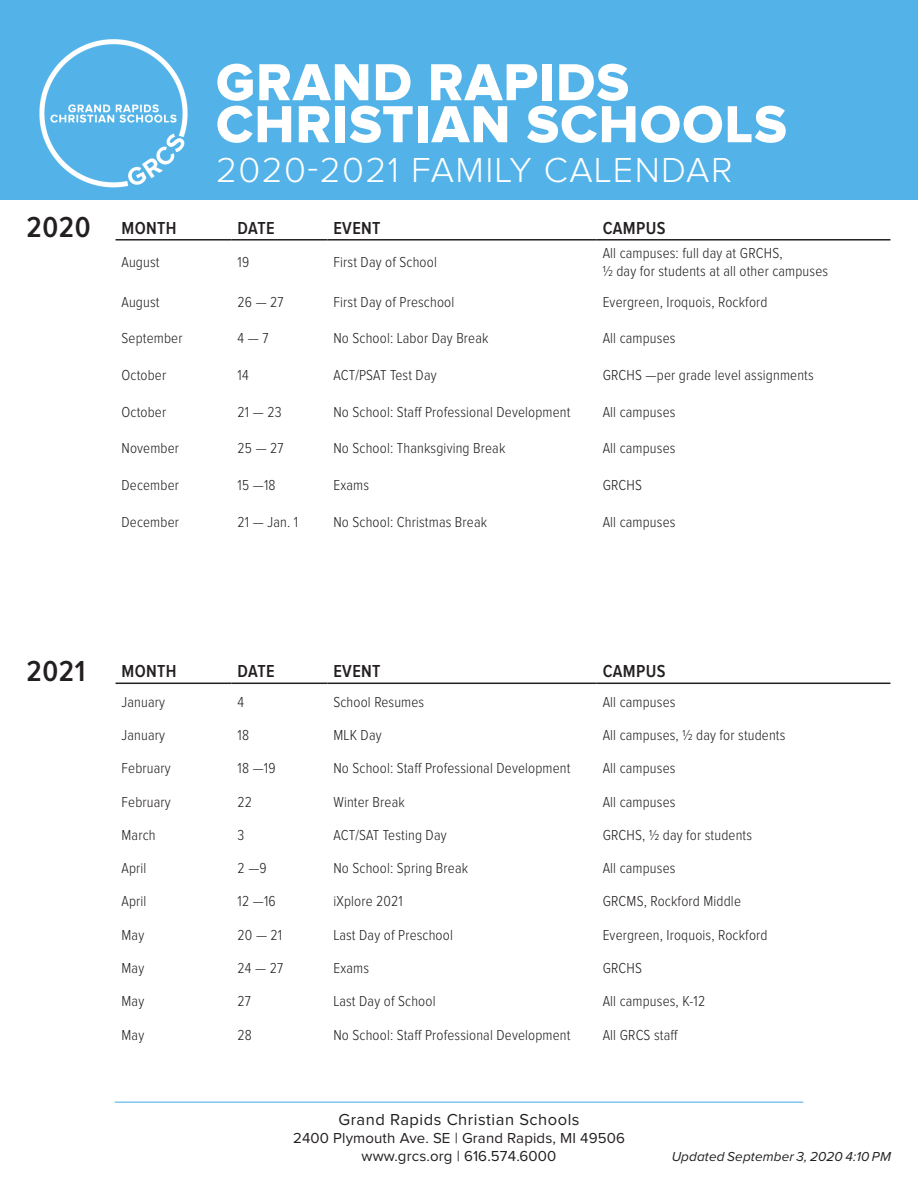
<style>
.page{position:relative;width:918px;height:1188px;background:#fff}
.page>*{position:absolute;margin:0;border:0;box-sizing:border-box;transform-origin:0 0}
.t1{font:54px/42px "Proxima Nova Extrabld";letter-spacing:.02em;color:#fff}
.t2{font:300 36px "Proxima Nova";letter-spacing:.04em;color:#fff}
.t3{font:600 30px "Proxima Nova Cond";letter-spacing:.02em;color:#231f20}
.t4{font:600 18px "Proxima Nova Cond";letter-spacing:.02em;color:#231f20}
.t5{font:16.5px "Proxima Nova";letter-spacing:.03em;color:#231f20}
.t6{font:300 15px/18px "Proxima Nova Cond";letter-spacing:.01em;color:#231f20}
.t7{font:15px "Proxima Nova";letter-spacing:.01em;color:#231f20}
.t8{font:italic 13.5px "Proxima Nova";letter-spacing:.01em;color:#231f20}
</style>
<div class="page">
<div style="left:0;top:0;width:918px;height:200px;background:#53b3e8"></div>
<img style="left:39px;top:39px;width:149px;height:149px">
<hr style="left:115px;top:1102px;width:688px;height:1px;background:#53b3e8">
<hr style="left:116px;top:239px;width:116px;height:2px;background:#231f20">
<hr style="left:232px;top:239px;width:95px;height:2px;background:#231f20">
<hr style="left:327px;top:239px;width:270px;height:2px;background:#231f20">
<hr style="left:597px;top:239px;width:293px;height:2px;background:#231f20">
<hr style="left:116px;top:683px;width:116px;height:1px;background:#231f20">
<hr style="left:232px;top:683px;width:95px;height:1px;background:#231f20">
<hr style="left:327px;top:683px;width:270px;height:1px;background:#231f20">
<hr style="left:597px;top:683px;width:293px;height:1px;background:#231f20">
<p class="t3" style="left:26px;top:211px;width:66px">2020</p>
<p class="t1" style="left:216px;top:63px;width:572px">GRAND RAPIDS<br>CHRISTIAN SCHOOLS</p>
<h2 class="t2" style="left:216px;top:150px;width:518px">2020-2021 FAMILY CALENDAR</h2>
<p class="t4" style="left:122px;top:218px;width:57px">MONTH</p>
<p class="t4" style="left:238px;top:218px;width:38px">DATE</p>
<p class="t4" style="left:333px;top:218px;width:49px">EVENT</p>
<p class="t4" style="left:603px;top:218px;width:64px">CAMPUS</p>
<p class="t6" style="left:122px;top:254px;width:39px">August</p>
<p class="t6" style="left:238px;top:254px;width:13px">19</p>
<p class="t6" style="left:333px;top:254px;width:105px">First Day of School</p>
<p class="t6" style="left:603px;top:245px;width:227px">All campuses: full day at GRCHS,<br>½ day for students at all other campuses</p>
<p class="t6" style="left:122px;top:293px;width:39px">August</p>
<p class="t6" style="left:238px;top:293px;width:48px">26 — 27</p>
<p class="t6" style="left:333px;top:293px;width:122px">First Day of Preschool</p>
<p class="t6" style="left:603px;top:293px;width:166px">Evergreen, Iroquois, Rockford</p>
<p class="t6" style="left:122px;top:330px;width:62px">September</p>
<p class="t6" style="left:238px;top:330px;width:32px">4 — 7</p>
<p class="t6" style="left:333px;top:330px;width:157px">No School: Labor Day Break</p>
<p class="t6" style="left:603px;top:330px;width:74px">All campuses</p>
<p class="t6" style="left:122px;top:366px;width:46px">October</p>
<p class="t6" style="left:238px;top:366px;width:13px">14</p>
<p class="t6" style="left:333px;top:366px;width:105px">ACT/PSAT Test Day</p>
<p class="t6" style="left:603px;top:366px;width:213px">GRCHS —per grade level assignments</p>
<p class="t6" style="left:122px;top:403px;width:46px">October</p>
<p class="t6" style="left:238px;top:403px;width:45px">21 — 23</p>
<p class="t6" style="left:333px;top:403px;width:239px">No School: Staff Professional Development</p>
<p class="t6" style="left:603px;top:403px;width:74px">All campuses</p>
<p class="t6" style="left:122px;top:440px;width:59px">November</p>
<p class="t6" style="left:238px;top:440px;width:47px">25 — 27</p>
<p class="t6" style="left:333px;top:440px;width:173px">No School: Thanksgiving Break</p>
<p class="t6" style="left:603px;top:440px;width:74px">All campuses</p>
<p class="t6" style="left:122px;top:477px;width:59px">December</p>
<p class="t6" style="left:238px;top:477px;width:39px">15 —18</p>
<p class="t6" style="left:333px;top:477px;width:37px">Exams</p>
<p class="t6" style="left:603px;top:477px;width:41px">GRCHS</p>
<p class="t6" style="left:122px;top:513px;width:59px">December</p>
<p class="t6" style="left:238px;top:513px;width:62px">21 — Jan. 1</p>
<p class="t6" style="left:333px;top:513px;width:155px">No School: Christmas Break</p>
<p class="t6" style="left:603px;top:513px;width:74px">All campuses</p>
<p class="t3" style="left:26px;top:654px;width:60px">2021</p>
<p class="t4" style="left:122px;top:661px;width:57px">MONTH</p>
<p class="t4" style="left:238px;top:661px;width:38px">DATE</p>
<p class="t4" style="left:333px;top:661px;width:49px">EVENT</p>
<p class="t4" style="left:603px;top:661px;width:64px">CAMPUS</p>
<p class="t6" style="left:122px;top:693px;width:45px">January</p>
<p class="t6" style="left:238px;top:693px;width:8px">4</p>
<p class="t6" style="left:333px;top:693px;width:92px">School Resumes</p>
<p class="t6" style="left:603px;top:693px;width:74px">All campuses</p>
<p class="t6" style="left:122px;top:726px;width:45px">January</p>
<p class="t6" style="left:238px;top:726px;width:13px">18</p>
<p class="t6" style="left:333px;top:726px;width:50px">MLK Day</p>
<p class="t6" style="left:603px;top:726px;width:184px">All campuses, ½ day for students</p>
<p class="t6" style="left:122px;top:760px;width:51px">February</p>
<p class="t6" style="left:238px;top:760px;width:39px">18 —19</p>
<p class="t6" style="left:333px;top:760px;width:239px">No School: Staff Professional Development</p>
<p class="t6" style="left:603px;top:760px;width:74px">All campuses</p>
<p class="t6" style="left:122px;top:793px;width:51px">February</p>
<p class="t6" style="left:238px;top:793px;width:16px">22</p>
<p class="t6" style="left:333px;top:793px;width:73px">Winter Break</p>
<p class="t6" style="left:603px;top:793px;width:74px">All campuses</p>
<p class="t6" style="left:122px;top:826px;width:36px">March</p>
<p class="t6" style="left:238px;top:826px;width:8px">3</p>
<p class="t6" style="left:333px;top:826px;width:115px">ACT/SAT Testing Day</p>
<p class="t6" style="left:603px;top:826px;width:151px">GRCHS, ½ day for students</p>
<p class="t6" style="left:122px;top:859px;width:26px">April</p>
<p class="t6" style="left:238px;top:859px;width:31px">2 —9</p>
<p class="t6" style="left:333px;top:859px;width:136px">No School: Spring Break</p>
<p class="t6" style="left:603px;top:859px;width:74px">All campuses</p>
<p class="t6" style="left:122px;top:893px;width:26px">April</p>
<p class="t6" style="left:238px;top:893px;width:40px">12 —16</p>
<p class="t6" style="left:333px;top:893px;width:71px">iXplore 2021</p>
<p class="t6" style="left:603px;top:893px;width:140px">GRCMS, Rockford Middle</p>
<p class="t6" style="left:122px;top:926px;width:24px">May</p>
<p class="t6" style="left:238px;top:926px;width:46px">20 — 21</p>
<p class="t6" style="left:333px;top:926px;width:121px">Last Day of Preschool</p>
<p class="t6" style="left:603px;top:926px;width:166px">Evergreen, Iroquois, Rockford</p>
<p class="t6" style="left:122px;top:959px;width:24px">May</p>
<p class="t6" style="left:238px;top:959px;width:47px">24 — 27</p>
<p class="t6" style="left:333px;top:959px;width:37px">Exams</p>
<p class="t6" style="left:603px;top:959px;width:41px">GRCHS</p>
<p class="t6" style="left:122px;top:993px;width:24px">May</p>
<p class="t6" style="left:238px;top:993px;width:15px">27</p>
<p class="t6" style="left:333px;top:993px;width:104px">Last Day of School</p>
<p class="t6" style="left:603px;top:993px;width:104px">All campuses, K-12</p>
<p class="t6" style="left:122px;top:1026px;width:24px">May</p>
<p class="t6" style="left:238px;top:1026px;width:16px">28</p>
<p class="t6" style="left:333px;top:1026px;width:239px">No School: Staff Professional Development</p>
<p class="t6" style="left:603px;top:1026px;width:77px">All GRCS staff</p>
<p class="t5" style="left:338px;top:1110px;width:243px">Grand Rapids Christian Schools</p>
<p class="t7" style="left:293px;top:1130px;width:333px">2400 Plymouth Ave. SE | Grand Rapids, MI 49506</p>
<p class="t7" style="left:362px;top:1148px;width:196px">www.grcs.org | 616.574.6000</p>
<p class="t8" style="left:672px;top:1149px;width:221px">Updated September 3, 2020 4:10 PM</p>
</div>
